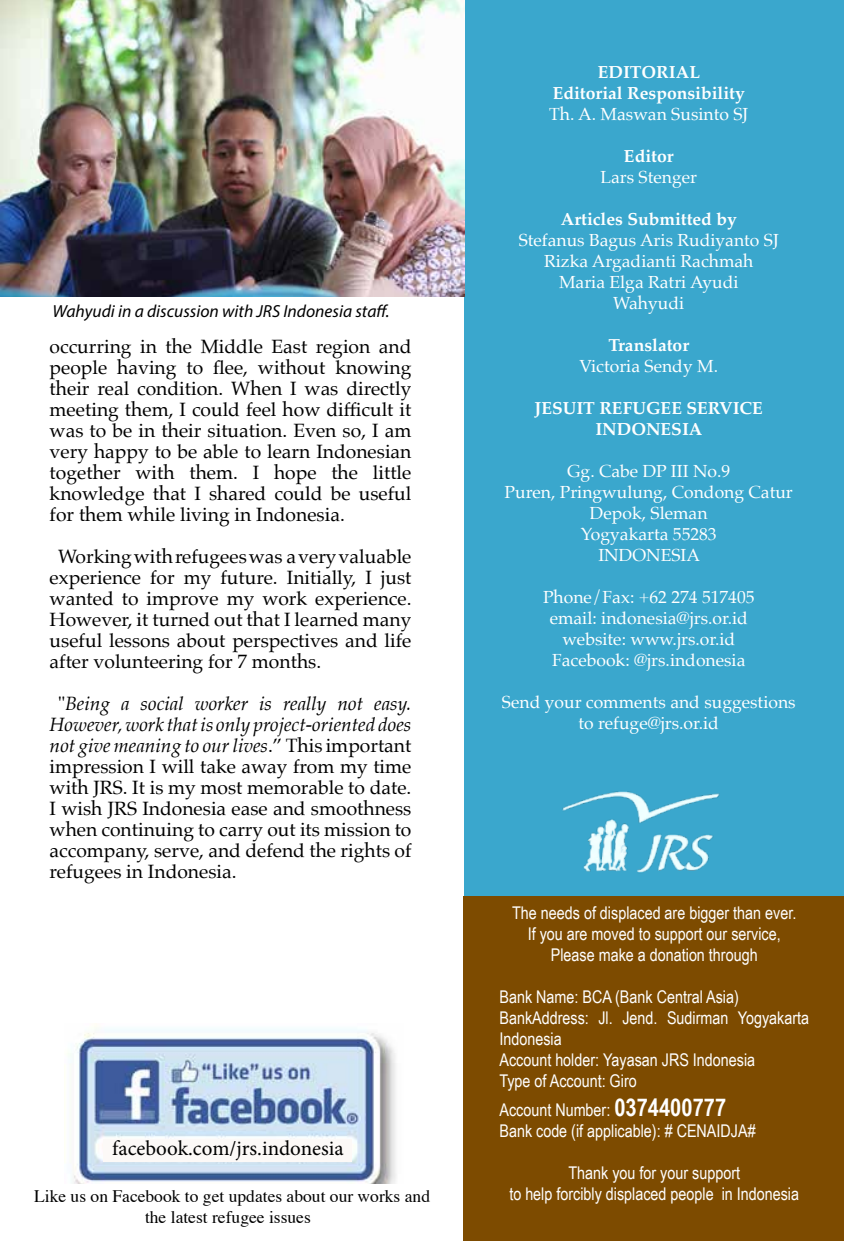
<style>
.page{position:relative;width:844px;height:1241px;background:#fff}
.page>*{position:absolute;margin:0;border:0;box-sizing:border-box;transform-origin:0 0}
.t1{font:21px "Minion Pro";color:#000}
.t2{font:19.25px/21px "Palatino";color:#000;text-align:justify}
.t3{font:17.5px/21px "Palatino";color:#fff;text-align:center}
.t4{font:17.5px/21px "Arial Narrow";color:#fff;text-align:center}
.t5{font:700 17.5px/21px "Palatino";color:#fff;text-align:center}
.t6{font:17.5px/21px "Times";color:#000;text-align:center}
.t7{font:italic 17.5px "Myriad Pro";color:#000}
.s1{font-style:italic}
.s2{font-weight:700;font-size:24.5px}
</style>
<div class="page">
<div style="left:464px;top:0;width:379px;height:896px;background:#3aa7cd"></div>
<div style="left:463px;top:896px;width:380px;height:344px;background:#7d4b00"></div>
<img style="left:562px;top:791px;width:158px;height:82px">
<img style="left:73px;top:1025px;width:323px;height:157px">
<div style="left:104px;top:1138px;width:248px;height:23px;background:#fcf9f7"></div>
<img style="left:0;top:0;width:464px;height:297px">
<p class="t7" style="left:53px;top:300px;width:338px">Wahyudi in a discussion with JRS Indonesia staff.</p>
<p class="t2" style="left:50px;top:335px;width:363px">occurring in the Middle East region and people having to flee, without knowing their real condition. When I was directly meeting them, I could feel how difficult it was to be in their situation. Even so, I am very happy to be able to learn Indonesian together with them. I hope the little knowledge that I shared could be useful for them while living in Indonesia.</p>
<p class="t2" style="left:50px;top:545px;width:363px;text-indent:8px">Working with refugees was a very valuable experience for my future. Initially, I just wanted to improve my work experience.<br>However, it turned out that I learned many useful lessons about perspectives and life after volunteering for 7 months.</p>
<p class="t2" style="left:50px;top:692px;width:363px;text-indent:8px">"<span class="s1">Being a social worker is really not easy.<br>However, work that is only project-oriented does not give meaning to our lives</span>.” This important impression I will take away from my time with JRS. It is my most memorable to date.<br>I wish JRS Indonesia ease and smoothness when continuing to carry out its mission to accompany, serve, and defend the rights of refugees in Indonesia.</p>
<p class="t1" style="left:112px;top:1133px;width:233px">facebook.com/jrs.indonesia</p>
<p class="t6" style="left:34px;top:1183px;width:397px">Like us on Facebook to get updates about our works and the latest refugee issues</p>
<p class="t5" style="left:552px;top:61px;width:193px">EDITORIAL<br>Editorial Responsibility</p>
<p class="t3" style="left:549px;top:103px;width:201px">Th. A. Maswan Susinto SJ</p>
<p class="t5" style="left:623px;top:145px;width:51px">Editor</p>
<p class="t3" style="left:600px;top:166px;width:98px">Lars Stenger</p>
<p class="t5" style="left:560px;top:208px;width:177px">Articles Submitted by</p>
<p class="t3" style="left:518px;top:229px;width:262px">Stefanus Bagus Aris Rudiyanto SJ<br>Rizka Argadianti Rachmah<br>Maria Elga Ratri Ayudi<br>Wahyudi</p>
<p class="t5" style="left:608px;top:334px;width:82px">Translator</p>
<p class="t3" style="left:579px;top:355px;width:140px">Victoria Sendy M.</p>
<p class="t5" style="left:534px;top:397px;width:230px">JESUIT REFUGEE SERVICE<br>INDONESIA</p>
<p class="t3" style="left:504px;top:460px;width:290px">Gg. Cabe DP III No.9<br>Puren, Pringwulung, Condong Catur<br>Depok, Sleman<br>Yogyakarta 55283<br>INDONESIA</p>
<p class="t3" style="left:543px;top:586px;width:213px">Phone/Fax: +62 274 517405 email: indonesia@jrs.or.id website: www.jrs.or.id<br>Facebook: @jrs.indonesia</p>
<p class="t3" style="left:502px;top:691px;width:295px">Send your comments and suggestions to refuge@jrs.or.id</p>
<p class="t4" style="left:512px;top:901px;width:286px">The needs of displaced are bigger than ever.<br>If you are moved to support our service,<br>Please make a donation through</p>
<p class="t4" style="left:499px;top:985px;width:311px;text-align:left">Bank Name: BCA (Bank Central Asia)<br>BankAddress: Jl. Jend. Sudirman Yogyakarta<br>Indonesia<br>Account holder: Yayasan JRS Indonesia<br>Type of Account: Giro</p>
<p class="t4" style="left:499px;top:1098px;width:258px;text-align:left">Account Number: <span class="s2">0374400777<br></span>Bank code (if applicable): # CENAIDJA#</p>
<p class="t4" style="left:509px;top:1161px;width:291px">Thank you for your support<br>to help forcibly displaced people in Indonesia</p>
</div>
